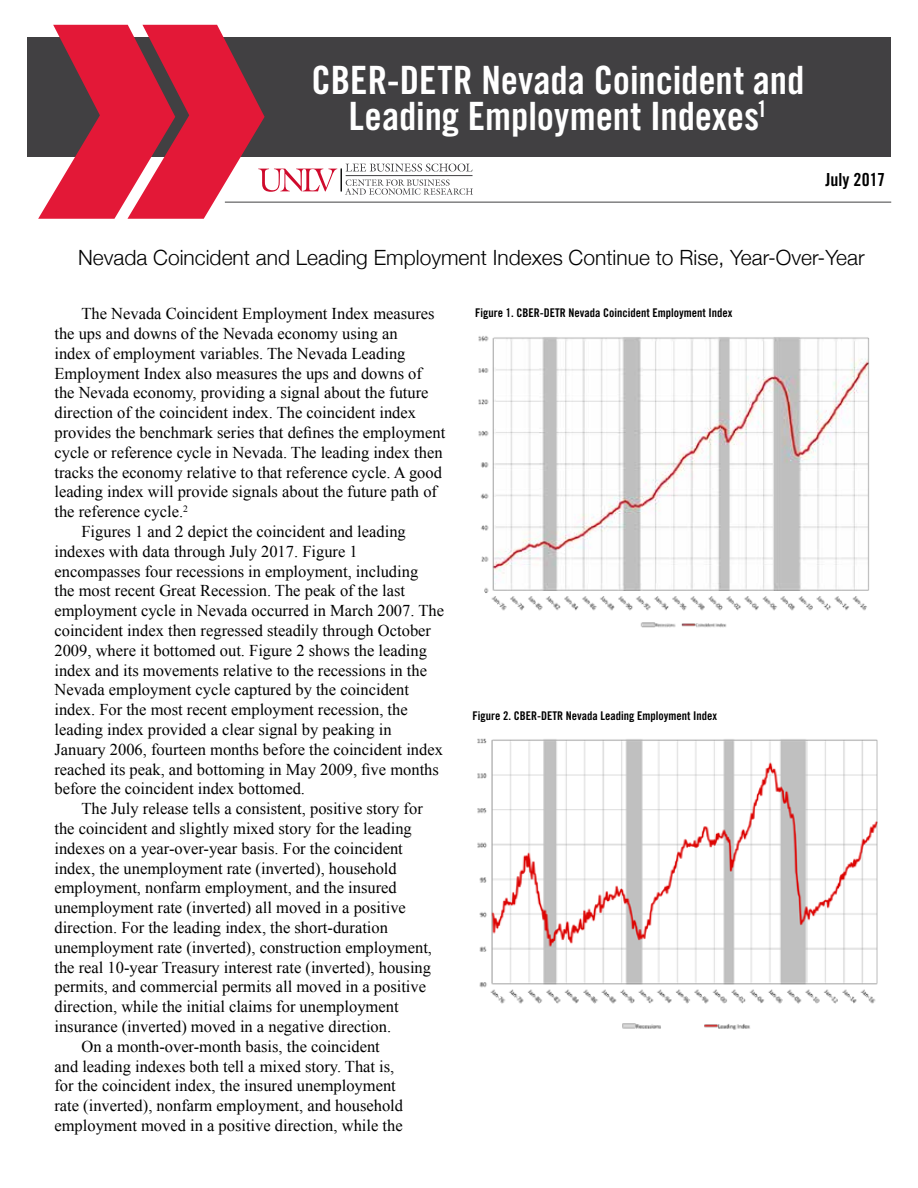
<style>
.page{position:relative;width:918px;height:1188px;background:#fff}
.page>*{position:absolute;margin:0;border:0;box-sizing:border-box;transform-origin:0 0}
.t1{font:39px/36px "Trade Gothic LT Std Bd Cn 20";letter-spacing:-.005em;color:#fff;text-align:center}
.t2{font:300 21px "Helvetica Neue";color:#000}
.t3{font:18px "Trade Gothic LT Std Bd Cn 20";color:#000}
.t4{font:16.5px "Times New Roman";color:#000}
.t5{font:12px "Trade Gothic LT Std Bd Cn 20";color:#000}
</style>
<div class="page">
<div style="left:27px;top:38px;width:864px;height:119px;background:#414042"></div>
<svg style="left:38px;top:25px;width:435px;height:194px"></svg>
<hr style="left:225px;top:202px;width:666px;height:1px;background:#414042">
<img style="left:478px;top:336px;width:392px;height:292px">
<img style="left:477px;top:738px;width:401px;height:292px">
<h1 class="t1" style="left:312px;top:62px;width:494px">CBER-DETR Nevada Coincident and<br>Leading Employment Indexes<sup>1</sup></h1>
<p class="t3" style="left:825px;top:168px;width:61px">July 2017</p>
<p class="t2" style="left:78px;top:241px;width:788px">Nevada Coincident and Leading Employment Indexes Continue to Rise, Year-Over-Year</p>
<p class="t4" style="left:81px;top:303px;width:355px">The Nevada Coincident Employment Index measures</p>
<p class="t4" style="left:54px;top:322px;width:345px">the ups and downs of the Nevada economy using an</p>
<p class="t4" style="left:54px;top:342px;width:353px">index of employment variables. The Nevada Leading</p>
<p class="t4" style="left:54px;top:362px;width:369px">Employment Index also measures the ups and downs of</p>
<p class="t4" style="left:54px;top:382px;width:376px">the Nevada economy, providing a signal about the future</p>
<p class="t4" style="left:54px;top:402px;width:363px">direction of the coincident index. The coincident index</p>
<p class="t4" style="left:54px;top:421px;width:392px">provides the benchmark series that defines the employment</p>
<p class="t4" style="left:54px;top:441px;width:390px">cycle or reference cycle in Nevada. The leading index then</p>
<p class="t4" style="left:54px;top:461px;width:389px">tracks the economy relative to that reference cycle. A good</p>
<p class="t4" style="left:54px;top:481px;width:384px">leading index will provide signals about the future path of</p>
<p class="t4" style="left:54px;top:501px;width:135px">the reference cycle.<sup>2</sup></p>
<p class="t4" style="left:81px;top:520px;width:326px">Figures 1 and 2 depict the coincident and leading</p>
<p class="t4" style="left:54px;top:540px;width:305px">indexes with data through July 2017. Figure 1</p>
<p class="t4" style="left:54px;top:560px;width:365px">encompasses four recessions in employment, including</p>
<p class="t4" style="left:54px;top:580px;width:352px">the most recent Great Recession. The peak of the last</p>
<p class="t4" style="left:54px;top:600px;width:391px">employment cycle in Nevada occurred in March 2007. The</p>
<p class="t4" style="left:54px;top:619px;width:378px">coincident index then regressed steadily through October</p>
<p class="t4" style="left:54px;top:639px;width:374px">2009, where it bottomed out. Figure 2 shows the leading</p>
<p class="t4" style="left:54px;top:659px;width:374px">index and its movements relative to the recessions in the</p>
<p class="t4" style="left:54px;top:679px;width:356px">Nevada employment cycle captured by the coincident</p>
<p class="t4" style="left:54px;top:699px;width:355px">index. For the most recent employment recession, the</p>
<p class="t4" style="left:54px;top:718px;width:339px">leading index provided a clear signal by peaking in</p>
<p class="t4" style="left:54px;top:738px;width:390px">January 2006, fourteen months before the coincident index</p>
<p class="t4" style="left:54px;top:758px;width:386px">reached its peak, and bottoming in May 2009, five months</p>
<p class="t4" style="left:54px;top:778px;width:252px">before the coincident index bottomed.</p>
<p class="t4" style="left:81px;top:798px;width:343px">The July release tells a consistent, positive story for</p>
<p class="t4" style="left:54px;top:817px;width:359px">the coincident and slightly mixed story for the leading</p>
<p class="t4" style="left:54px;top:837px;width:350px">indexes on a year-over-year basis. For the coincident</p>
<p class="t4" style="left:54px;top:857px;width:344px">index, the unemployment rate (inverted), household</p>
<p class="t4" style="left:54px;top:877px;width:344px">employment, nonfarm employment, and the insured</p>
<p class="t4" style="left:54px;top:897px;width:353px">unemployment rate (inverted) all moved in a positive</p>
<p class="t4" style="left:54px;top:916px;width:335px">direction. For the leading index, the short-duration</p>
<p class="t4" style="left:54px;top:936px;width:379px">unemployment rate (inverted), construction employment,</p>
<p class="t4" style="left:54px;top:956px;width:378px">the real 10-year Treasury interest rate (inverted), housing</p>
<p class="t4" style="left:54px;top:976px;width:373px">permits, and commercial permits all moved in a positive</p>
<p class="t4" style="left:54px;top:996px;width:346px">direction, while the initial claims for unemployment</p>
<p class="t4" style="left:54px;top:1015px;width:338px">insurance (inverted) moved in a negative direction.</p>
<p class="t4" style="left:81px;top:1035px;width:300px">On a month-over-month basis, the coincident</p>
<p class="t4" style="left:54px;top:1055px;width:342px">and leading indexes both tell a mixed story. That is,</p>
<p class="t4" style="left:54px;top:1075px;width:343px">for the coincident index, the insured unemployment</p>
<p class="t4" style="left:54px;top:1095px;width:350px">rate (inverted), nonfarm employment, and household</p>
<p class="t4" style="left:54px;top:1114px;width:350px">employment moved in a positive direction, while the</p>
<p class="t5" style="left:475px;top:305px;width:259px">Figure 1. CBER-DETR Nevada Coincident Employment Index</p>
<p class="t5" style="left:473px;top:709px;width:246px">Figure 2. CBER-DETR Nevada Leading Employment Index</p>
</div>
